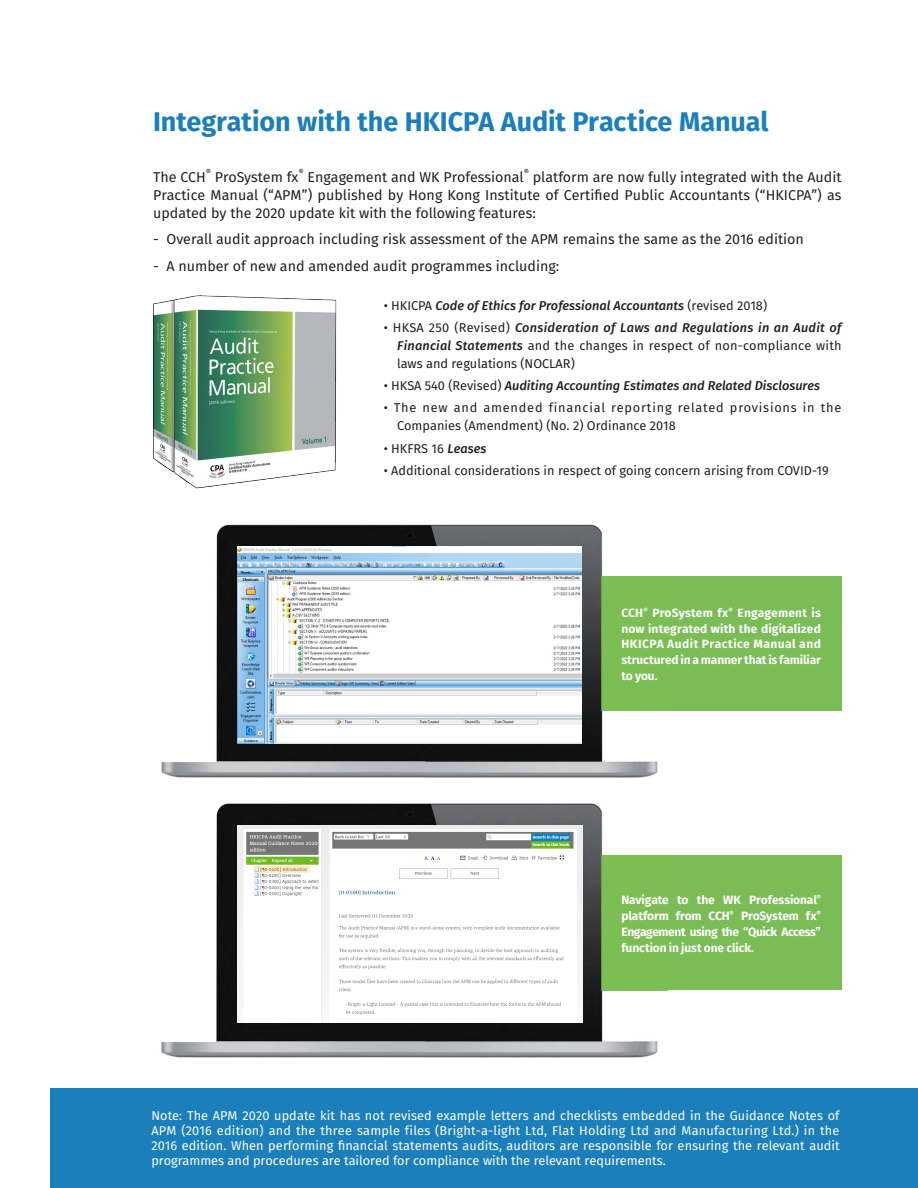
<style>
.page{position:relative;width:918px;height:1188px;background:#fff}
.page>*{position:absolute;margin:0;border:0;box-sizing:border-box;transform-origin:0 0}
.标题栏{font:700 27px "Fira Sans";letter-spacing:-.005em;color:#1b7fbc}
.小题1{font:14.25px/18px "Fira Sans";color:#231f20;text-align:justify}
.小题1-2{font:12.75px/15px "Fira Sans";color:#fff;text-align:justify}
.小题1-3{font:12.75px/18px "Fira Sans";color:#231f20;text-align:justify}
.小题1-4{font:italic 500 12.75px "Fira Sans";color:#231f20}
.小题1-5{font:12.75px/18px "Fira Sans";letter-spacing:.06em;color:#231f20}
.标题栏-2{font:700 12px/15.9px "Fira Sans";letter-spacing:-.01em;color:#fff;text-align:justify}
.小题1-6{font:8.25px "Fira Sans";color:#231f20}
.s1{font-weight:400;font-style:normal}
.s2{font-weight:500;font-style:italic}
</style>
<div class="page">
<div style="left:51px;top:1089px;width:867px;height:99px;background:#1b7fbc"></div>
<div style="left:601px;top:856px;width:240px;height:134px;background:#7abc55"></div>
<img style="left:161px;top:803px;width:472px;height:255px">
<img style="left:633px;top:855px;width:35px;height:1px">
<img style="left:633px;top:990px;width:35px;height:68px">
<img style="left:601px;top:856px;width:32px;height:134px">
<img style="left:238px;top:825px;width:344px;height:198px">
<div style="left:601px;top:576px;width:240px;height:135px;background:#7abc55"></div>
<img style="left:161px;top:524px;width:472px;height:254px">
<img style="left:633px;top:761px;width:25px;height:17px">
<img style="left:601px;top:576px;width:32px;height:135px">
<img style="left:238px;top:547px;width:344px;height:197px">
<img style="left:153px;top:295px;width:184px;height:194px">
<p class="标题栏" style="left:153px;top:99px;width:617px">Integration with the HKICPA Audit Practice Manual</p>
<p class="小题1-6" style="left:206px;top:166px;width:7px">®</p>
<p class="小题1-6" style="left:298px;top:166px;width:7px">®</p>
<p class="小题1" style="left:308px;top:168px;width:218px">Engagement and WK Professional</p>
<p class="小题1-6" style="left:524px;top:166px;width:7px">®</p>
<p class="小题1" style="left:153px;top:168px;width:690px;text-indent:380px">platform are now fully integrated with the Audit Practice Manual (“APM”) published by Hong Kong Institute of Certified Public Accountants (“HKICPA”) as updated by the 2020 update kit with the following features:</p>
<p class="小题1" style="left:153px;top:230px;width:652px">- Overall audit approach including risk assessment of the APM remains the same as the 2016 edition</p>
<p class="小题1" style="left:153px;top:257px;width:408px">- A number of new and amended audit programmes including:</p>
<p class="小题1-4" style="left:384px;top:295px;width:385px"><span class="s1">• HKICPA</span> Code of Ethics for Professional Accountants <span class="s1">(revised 2018)</span></p>
<p class="小题1-3" style="left:397px;top:318px;width:446px;text-indent:-14px">• HKSA 250 (Revised) <span class="s2">Consideration of Laws and Regulations in an Audit of Financial Statements</span> and the changes in respect of non-compliance with laws and regulations (NOCLAR)</p>
<p class="小题1-4" style="left:384px;top:375px;width:438px"><span class="s1">• HKSA 540 (Revised)</span> Auditing Accounting Estimates and Related Disclosures</p>
<p class="小题1-5" style="left:397px;top:398px;width:446px;text-indent:-14px">• The new and amended financial reporting related provisions in the<br>Companies (Amendment) (No. 2) Ordinance 2018</p>
<p class="小题1-3" style="left:384px;top:439px;width:104px">• HKFRS 16 <span class="s2">Leases</span></p>
<p class="小题1-3" style="left:384px;top:461px;width:447px">• Additional considerations in respect of going concern arising from COVID-19</p>
<p class="小题1" style="left:153px;top:168px;width:54px">The CCH</p>
<p class="小题1" style="left:215px;top:168px;width:85px">ProSystem fx</p>
<p class="标题栏-2" style="left:621px;top:604px;width:201px">CCH<sup>®</sup> ProSystem fx<sup>®</sup> Engagement is now integrated with the digitalized HKICPA Audit Practice Manual and structured in a manner that is familiar to you.</p>
<p class="标题栏-2" style="left:621px;top:891px;width:201px">Navigate to the WK Professional<sup>® </sup>platform from CCH<sup>®</sup> ProSystem fx<sup>® </sup>Engagement using the “Quick Access” function in just one click.</p>
<p class="小题1-2" style="left:151px;top:1108px;width:690px">Note: The APM 2020 update kit has not revised example letters and checklists embedded in the Guidance Notes of APM (2016 edition) and the three sample files (Bright-a-light Ltd, Flat Holding Ltd and Manufacturing Ltd.) in the 2016 edition. When performing financial statements audits, auditors are responsible for ensuring the relevant audit programmes and procedures are tailored for compliance with the relevant requirements.</p>
</div>
